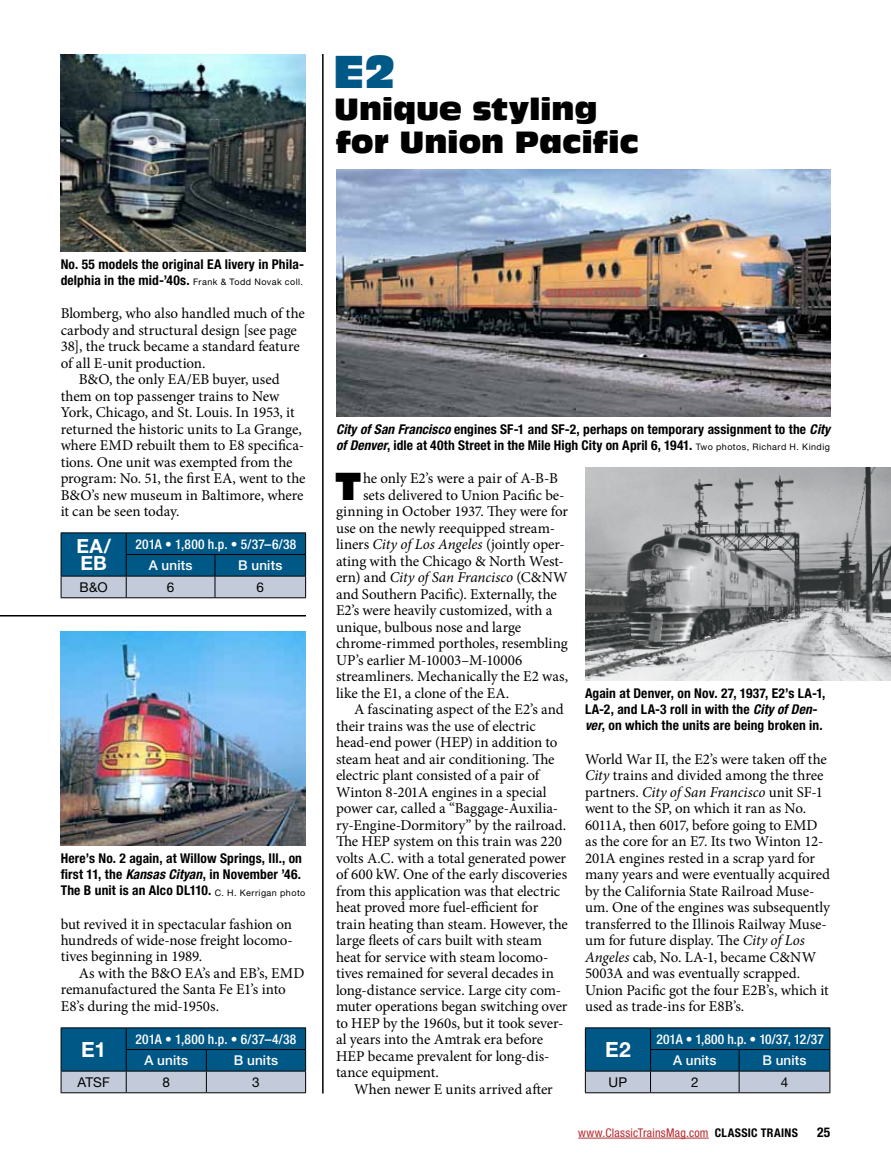
<style>
.page{position:relative;width:891px;height:1161px;background:#fff}
.page>*{position:absolute;margin:0;border:0;box-sizing:border-box;transform-origin:0 0}
.t1{font:45px "Antique Olive Std Compact";color:#005886}
.t2{font:38.1px "Antique Olive Std Compact";color:#000}
.t3{font:30px/33px "Antique Olive Std Compact";letter-spacing:-.01em;color:#000}
.t4{font:700 21px "Helvetica Neue LT Std";color:#fff}
.t5{font:700 19.5px/16.5px "Helvetica Neue LT Std";color:#fff}
.t6{font:15px/16.5px "Minion Pro";letter-spacing:-.005em;color:#000}
.t7{font:italic 15px "Minion Pro";letter-spacing:-.005em;color:#000}
.t8{font:700 condensed 13.5px/16.5px "Helvetica Neue LT Std";letter-spacing:.01em;color:#000}
.t9{font:500 condensed 13.5px/21.6px "Helvetica Neue LT Std";letter-spacing:.015em;color:#fff}
.t10{font:500 13.5px "Helvetica Neue LT Std";letter-spacing:.01em;color:#fff}
.t11{font:13.5px "Helvetica Neue LT Std";letter-spacing:.01em;color:#000}
.t12{font:condensed 12px "Helvetica Neue LT Std";letter-spacing:.02em;color:#b8292f}
.s1{font-weight:400;font-stretch:normal;font-size:9px}
.s2{font-stretch:normal}
.s3{font-style:italic}
.s4{font-style:normal}
.s5{font-weight:700;color:#000}
</style>
<div class="page">
<hr style="left:578px;top:1138px;width:131px;height:1px;background:#b8292f">
<img style="left:61px;top:54px;width:245px;height:198px">
<img style="left:61px;top:632px;width:245px;height:214px">
<img style="left:336px;top:170px;width:494px;height:247px">
<img style="left:585px;top:467px;width:306px;height:214px">
<hr style="left:61px;top:532px;width:65px;height:1px;background:#000">
<hr style="left:126px;top:532px;width:89px;height:1px;background:#000">
<hr style="left:215px;top:532px;width:91px;height:1px;background:#000">
<hr style="left:322px;top:54px;width:2px;height:1040px;background:#000">
<hr style="left:0;top:615px;width:306px;height:1px;background:#000">
<svg style="left:61px;top:533px;width:245px;height:65px;background:#3d7798"></svg>
<svg style="left:61px;top:1028px;width:245px;height:64px;background:#3d789a"></svg>
<hr style="left:61px;top:1092px;width:65px;height:1px;background:#000">
<hr style="left:126px;top:1092px;width:80px;height:1px;background:#000">
<hr style="left:206px;top:1092px;width:100px;height:1px;background:#000">
<svg style="left:585px;top:1028px;width:246px;height:65px;background:#3d779a"></svg>
<hr style="left:585px;top:1092px;width:66px;height:1px;background:#000">
<hr style="left:651px;top:1092px;width:88px;height:1px;background:#000">
<hr style="left:739px;top:1092px;width:91px;height:1px;background:#000">
<p class="t1" style="left:333px;top:44px;width:64px">E2</p>
<p class="t3" style="left:334px;top:92px;width:306px">Unique styling for Union Pacific</p>
<p class="t8" style="left:61px;top:255px;width:245px">No. 55 models the original EA livery in Phila&shy;delphia in the mid-’40s. <span class="s1">Frank &amp; Todd Novak coll.</span></p>
<p class="t6" style="left:61px;top:305px;width:246px">Blomberg, who also handled much of the</p>
<p class="t6" style="left:61px;top:322px;width:238px">carbody and structural design [see page</p>
<p class="t6" style="left:61px;top:338px;width:241px">38], the truck became a standard feature</p>
<p class="t6" style="left:61px;top:355px;width:146px">of all E-unit production.</p>
<p class="t6" style="left:79px;top:371px;width:203px">B&amp;O, the only EA/EB buyer, used</p>
<p class="t6" style="left:61px;top:388px;width:220px">them on top passenger trains to New</p>
<p class="t6" style="left:61px;top:404px;width:235px">York, Chicago, and St. Louis. In 1953, it</p>
<p class="t6" style="left:61px;top:421px;width:243px">returned the historic units to La Grange,</p>
<p class="t6" style="left:61px;top:437px;width:245px">where EMD rebuilt them to E8 specifica-</p>
<p class="t6" style="left:61px;top:454px;width:233px">tions. One unit was exempted from the</p>
<p class="t6" style="left:61px;top:470px;width:246px">program: No. 51, the first EA, went to the</p>
<p class="t6" style="left:61px;top:487px;width:244px">B&amp;O’s new museum in Baltimore, where</p>
<p class="t6" style="left:61px;top:503px;width:120px">it can be seen today.</p>
<p class="t5" style="left:76px;top:538px;width:36px">EA/<br>EB</p>
<p class="t9" style="left:149px;top:533px;width:149px;text-indent:-13px">201A • 1,800 h.p. • 5/37–6/38<br><span class="s2">A units</span></p>
<p class="t10" style="left:238px;top:557px;width:46px">B units</p>
<p class="t11" style="left:80px;top:579px;width:30px">B&amp;O</p>
<p class="t11" style="left:167px;top:579px;width:9px">6</p>
<p class="t11" style="left:257px;top:579px;width:9px">6</p>
<p class="t8" style="left:61px;top:849px;width:246px">Here’s No. 2 again, at Willow Springs, Ill., on first 11, the <span class="s3">Kansas Cityan</span>, in November ’46.<br>The B unit is an Alco DL110. <span class="s1">C. H. Kerrigan photo</span></p>
<p class="t6" style="left:61px;top:916px;width:233px">but revived it in spectacular fashion on</p>
<p class="t6" style="left:61px;top:932px;width:234px">hundreds of wide-nose freight locomo-</p>
<p class="t6" style="left:61px;top:949px;width:143px">tives beginning in 1989.</p>
<p class="t6" style="left:79px;top:965px;width:227px">As with the B&amp;O EA’s and EB’s, EMD</p>
<p class="t6" style="left:61px;top:982px;width:227px">remanufactured the Santa Fe E1’s into</p>
<p class="t6" style="left:61px;top:998px;width:160px">E8’s during the mid-1950s.</p>
<p class="t4" style="left:81px;top:1037px;width:26px">E1</p>
<p class="t9" style="left:144px;top:1028px;width:153px;text-indent:-9px">201A • 1,800 h.p. • 6/37–4/38<br><span class="s2">A units</span></p>
<p class="t10" style="left:234px;top:1052px;width:46px">B units</p>
<p class="t11" style="left:77px;top:1074px;width:34px">ATSF</p>
<p class="t11" style="left:163px;top:1074px;width:9px">8</p>
<p class="t11" style="left:252px;top:1074px;width:9px">3</p>
<p class="t8" style="left:336px;top:420px;width:496px"><span class="s3">City of San Francisco</span> engines SF-1 and SF-2, perhaps on temporary assignment to the <span class="s3">City of Denver</span>, idle at 40th Street in the Mile High City on April 6, 1941. <span class="s1">Two photos, Richard H. Kindig</span></p>
<p class="t2" style="left:335px;top:462px;width:28px">T</p>
<p class="t6" style="left:363px;top:470px;width:196px">he only E2’s were a pair of A-B-B</p>
<p class="t6" style="left:363px;top:487px;width:203px">sets delivered to Union Pacific be-</p>
<p class="t6" style="left:336px;top:503px;width:234px">ginning in October 1937. They were for</p>
<p class="t6" style="left:336px;top:520px;width:221px">use on the newly reequipped stream-</p>
<p class="t6" style="left:336px;top:536px;width:230px">liners <span class="s3">City of Los Angeles</span> (jointly oper-</p>
<p class="t6" style="left:336px;top:553px;width:230px">ating with the Chicago &amp; North West-</p>
<p class="t7" style="left:336px;top:567px;width:233px"><span class="s4">ern) and</span> City of San Francisco <span class="s4">(C&amp;NW</span></p>
<p class="t6" style="left:336px;top:586px;width:223px">and Southern Pacific). Externally, the</p>
<p class="t6" style="left:336px;top:602px;width:218px">E2’s were heavily customized, with a</p>
<p class="t6" style="left:336px;top:619px;width:187px">unique, bulbous nose and large</p>
<p class="t6" style="left:336px;top:635px;width:233px">chrome-rimmed portholes, resembling</p>
<p class="t6" style="left:336px;top:652px;width:188px">UP’s earlier M-10003–M-10006</p>
<p class="t6" style="left:336px;top:668px;width:234px">streamliners. Mechanically the E2 was,</p>
<p class="t6" style="left:336px;top:685px;width:175px">like the E1, a clone of the EA.</p>
<p class="t6" style="left:354px;top:701px;width:211px">A fascinating aspect of the E2’s and</p>
<p class="t6" style="left:336px;top:718px;width:201px">their trains was the use of electric</p>
<p class="t6" style="left:336px;top:734px;width:223px">head-end power (HEP) in addition to</p>
<p class="t6" style="left:336px;top:751px;width:220px">steam heat and air conditioning. The</p>
<p class="t6" style="left:336px;top:767px;width:205px">electric plant consisted of a pair of</p>
<p class="t6" style="left:336px;top:784px;width:212px">Winton 8-201A engines in a special</p>
<p class="t6" style="left:336px;top:800px;width:224px">power car, called a “Baggage-Auxilia-</p>
<p class="t6" style="left:336px;top:817px;width:232px">ry-Engine-Dormitory” by the railroad.</p>
<p class="t6" style="left:336px;top:833px;width:228px">The HEP system on this train was 220</p>
<p class="t6" style="left:336px;top:850px;width:232px">volts A.C. with a total generated power</p>
<p class="t6" style="left:336px;top:866px;width:233px">of 600 kW. One of the early discoveries</p>
<p class="t6" style="left:336px;top:883px;width:226px">from this application was that electric</p>
<p class="t6" style="left:336px;top:899px;width:204px">heat proved more fuel-efficient for</p>
<p class="t6" style="left:336px;top:916px;width:234px">train heating than steam. However, the</p>
<p class="t6" style="left:336px;top:932px;width:208px">large fleets of cars built with steam</p>
<p class="t6" style="left:336px;top:949px;width:214px">heat for service with steam locomo-</p>
<p class="t6" style="left:336px;top:965px;width:219px">tives remained for several decades in</p>
<p class="t6" style="left:336px;top:982px;width:227px">long-distance service. Large city com-</p>
<p class="t6" style="left:336px;top:998px;width:233px">muter operations began switching over</p>
<p class="t6" style="left:336px;top:1015px;width:229px">to HEP by the 1960s, but it took sever-</p>
<p class="t6" style="left:336px;top:1031px;width:209px">al years into the Amtrak era before</p>
<p class="t6" style="left:336px;top:1048px;width:215px">HEP became prevalent for long-dis-</p>
<p class="t6" style="left:336px;top:1064px;width:104px">tance equipment.</p>
<p class="t6" style="left:354px;top:1081px;width:200px">When newer E units arrived after</p>
<p class="t8" style="left:585px;top:684px;width:242px">Again at Denver, on Nov. 27, 1937, E2’s LA-1,<br>LA-2, and LA-3 roll in with the <span class="s3">City of Den&shy;ver</span>, on which the units are being broken in.</p>
<p class="t6" style="left:585px;top:751px;width:247px">World War II, the E2’s were taken off the <span class="s3">City</span> trains and divided among the three partners. <span class="s3">City of San Francisco</span> unit SF-1 went to the SP, on which it ran as No.<br>6011A, then 6017, before going to EMD as the core for an E7. Its two Winton 12- 201A engines rested in a scrap yard for many years and were eventually acquired by the California State Railroad Muse&shy;um. One of the engines was subsequently transferred to the Illinois Railway Muse&shy;um for future display. The <span class="s3">City of Los Angeles</span> cab, No. LA-1, became C&amp;NW 5003A and was eventually scrapped.<br>Union Pacific got the four E2B’s, which it used as trade-ins for E8B’s.</p>
<p class="t4" style="left:605px;top:1037px;width:27px">E2</p>
<p class="t9" style="left:673px;top:1028px;width:152px;text-indent:-16px">201A • 1,800 h.p. • 10/37, 12/37<br><span class="s2">A units</span></p>
<p class="t10" style="left:762px;top:1052px;width:46px">B units</p>
<p class="t11" style="left:609px;top:1074px;width:20px">UP</p>
<p class="t11" style="left:691px;top:1074px;width:9px">2</p>
<p class="t11" style="left:781px;top:1074px;width:9px">4</p>
<p class="t12" style="left:578px;top:1126px;width:221px">www.ClassicTrainsMag.com <span class="s5">CLASSIC TRAINS</span></p>
<p class="t8" style="left:817px;top:1124px;width:15px">25</p>
</div>
